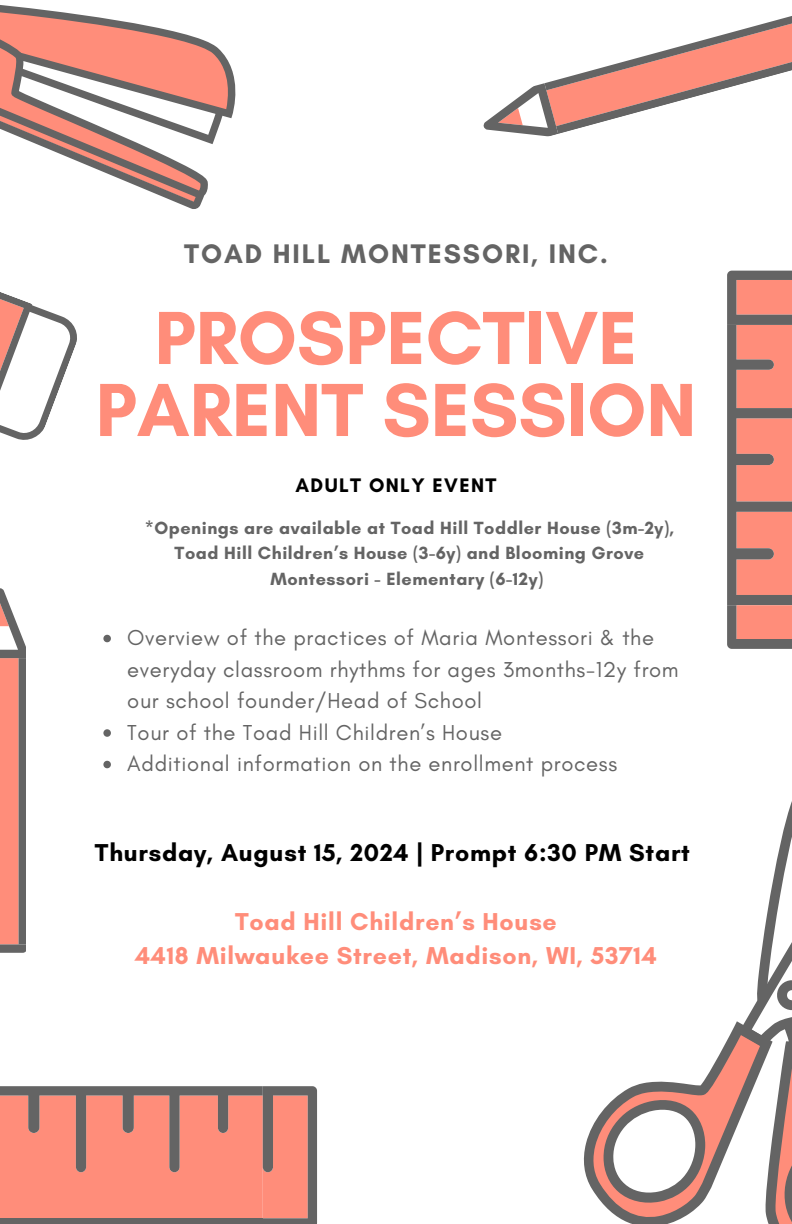
<style>
.page{position:relative;width:792px;height:1224px;background:#fff}
.page>*{position:absolute;margin:0;border:0;box-sizing:border-box;transform-origin:0 0}
.t1{font:700 76.6px/72px "Glacial Indifference";color:#ff8d7a;text-align:center}
.t2{font:700 27.4px "Glacial Indifference";letter-spacing:.07em;color:#646464}
.t3{font:700 24.8px/34.4px "Glacial Indifference";letter-spacing:.03em;color:#ff8d7a;text-align:center}
.t4{font:700 24.8px "Glacial Indifference";letter-spacing:.03em;color:#000}
.t5{font:22px/31.6px "Glacial Indifference";letter-spacing:.03em;color:#646464}
.t6{font:700 20px "Glacial Indifference";letter-spacing:.07em;color:#000}
.t7{font:700 18px/25.6px "Glacial Indifference";letter-spacing:.03em;color:#646464;text-align:center}
</style>
<div class="page">
<svg style="left:103px;top:635px;width:8px;height:7px"></svg>
<svg style="left:103px;top:729px;width:8px;height:8px"></svg>
<svg style="left:103px;top:761px;width:8px;height:7px"></svg>
<svg style="left:0;top:5px;width:236px;height:204px"></svg>
<svg style="left:0;top:11px;width:235px;height:190px"></svg>
<svg style="left:0;top:588px;width:26px;height:365px"></svg>
<svg style="left:583px;top:1081px;width:119px;height:143px"></svg>
<svg style="left:702px;top:801px;width:90px;height:423px"></svg>
<svg style="left:728px;top:271px;width:64px;height:378px"></svg>
<svg style="left:0;top:292px;width:77px;height:148px"></svg>
<svg style="left:0;top:1087px;width:317px;height:137px"></svg>
<svg style="left:483px;top:16px;width:309px;height:121px"></svg>
<p class="t2" style="left:184px;top:237px;width:425px">TOAD HILL MONTESSORI, INC.</p>
<p class="t1" style="left:96px;top:301px;width:602px">PROSPECTIVE<br>PARENT SESSION</p>
<p class="t6" style="left:295px;top:473px;width:203px">ADULT ONLY EVENT</p>
<p class="t7" style="left:145px;top:515px;width:531px">*Openings are available at Toad Hill Toddler House (3m-2y),<br>Toad Hill Children’s House (3-6y) and Blooming Grove<br>Montessori - Elementary (6-12y)</p>
<p class="t5" style="left:127px;top:622px;width:553px">Overview of the practices of Maria Montessori &amp; the everyday classroom rhythms for ages 3months-12y from our school founder/Head of School</p>
<h2 class="t5" style="left:127px;top:716px;width:376px">Tour of the Toad Hill Children’s House</h2>
<p class="t5" style="left:127px;top:748px;width:491px">Additional information on the enrollment process</p>
<h1 class="t4" style="left:95px;top:837px;width:597px">Thursday, August 15, 2024 | Prompt 6:30 PM Start</h1>
<h4 class="t3" style="left:135px;top:904px;width:523px">Toad Hill Children’s House<br>4418 Milwaukee Street, Madison, WI, 53714</h4>
</div>
